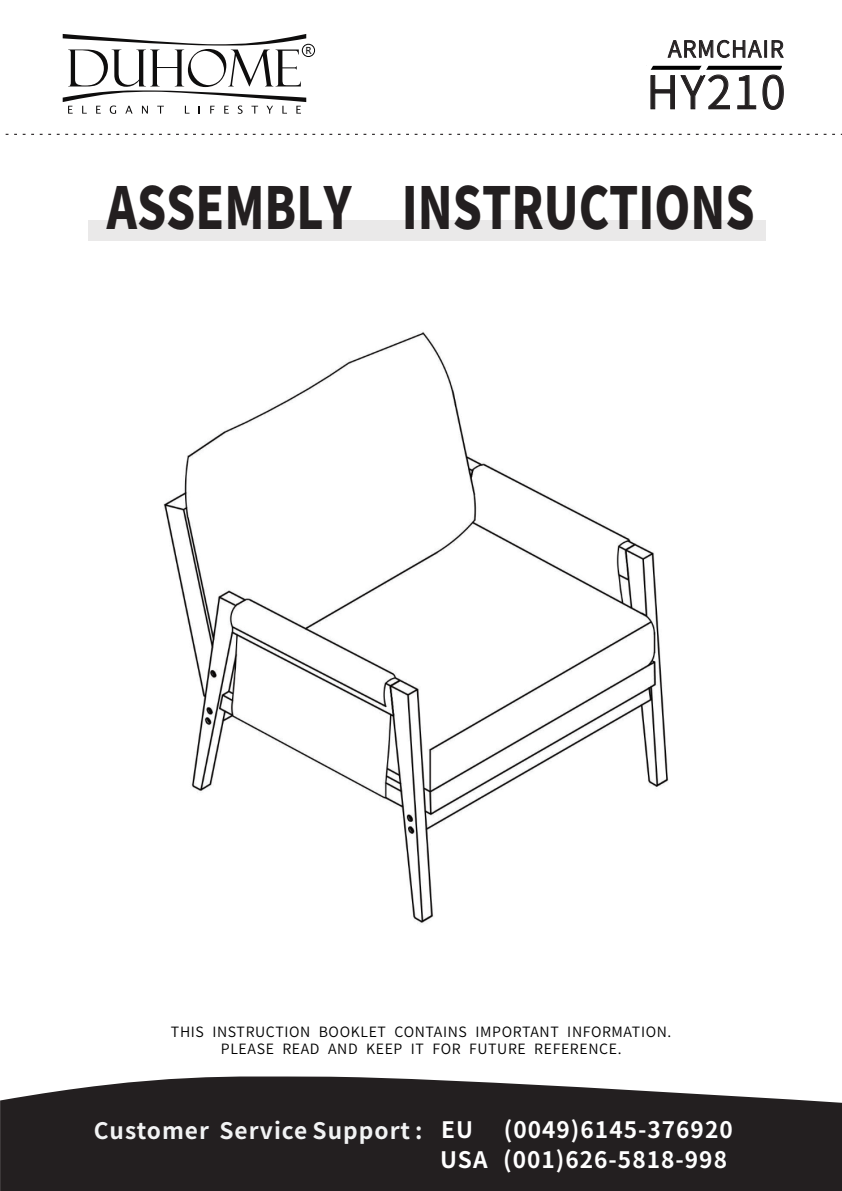
<style>
.page{position:relative;width:842px;height:1191px;background:#fff}
.page>*{position:absolute;margin:0;border:0;box-sizing:border-box;transform-origin:0 0}
.t1{font:800 57.8px "Source Han Sans CN";color:#231f20;scale:.79 1}
.t2{font:45.4px "Source Han Sans CN";letter-spacing:.045em;color:#231f20}
.t3{font:700 22.6px "Source Han Sans CN";letter-spacing:.045em;color:#fff}
.t4{font:700 22.6px "Source Han Sans CN";letter-spacing:.045em;color:#f2f3f4}
.t5{font:22.6px "Source Han Sans CN";letter-spacing:.045em;color:#231f20}
.t6{font:14.2px/17px "Source Han Sans CN";letter-spacing:.045em;color:#000;text-align:center}
.t7{font:9.4px "Microsoft Ya Hei UI";color:#030303}
</style>
<div class="page">
<div style="left:88px;top:221px;width:677px;height:20px;background:#eae9e9"></div>
<svg style="left:650px;top:39px;width:134px;height:71px"></svg>
<svg style="left:63px;top:34px;width:252px;height:80px"></svg>
<svg style="left:0;top:1076px;width:842px;height:115px;background:#363233"></svg>
<svg style="left:6px;top:134px;width:836px;height:1px"></svg>
<img style="left:163px;top:332px;width:506px;height:592px">
<p class="t7" style="left:305px;top:44px;width:8px">R</p>
<h3 class="t5" style="left:668px;top:36px;width:117px">ARMCHAIR</h3>
<h2 class="t2" style="left:646px;top:67px;width:141px">HY210</h2>
<h1 class="t1" style="left:107px;top:175px;width:822px">ASSEMBLY INSTRUCTIONS</h1>
<p class="t6" style="left:171px;top:1023px;width:502px">THIS INSTRUCTION BOOKLET CONTAINS IMPORTANT INFORMATION.<br>PLEASE READ AND KEEP IT FOR FUTURE REFERENCE.</p>
<h3 class="t4" style="left:94px;top:1117px;width:330px">Customer Service Support :</h3>
<h3 class="t3" style="left:441px;top:1117px;width:33px">EU</h3>
<h3 class="t3" style="left:504px;top:1117px;width:230px">(0049)6145-376920</h3>
<h3 class="t3" style="left:440px;top:1146px;width:288px">USA (001)626-5818-998</h3>
</div>
